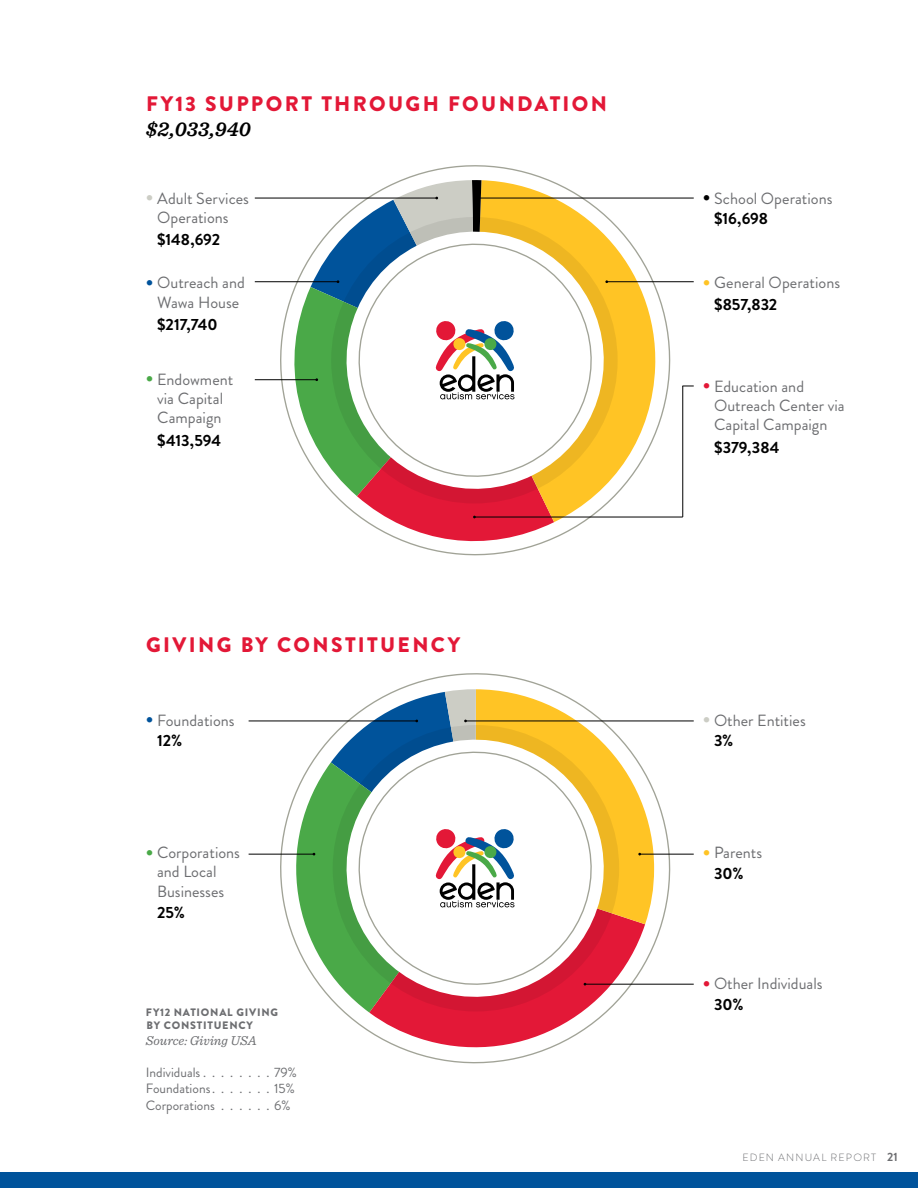
<style>
.page{position:relative;width:918px;height:1188px;background:#fff}
.page>*{position:absolute;margin:0;border:0;box-sizing:border-box;transform-origin:0 0}
.t1{font:900 21px "Brandon Grotesque";letter-spacing:.115em;color:#e31837}
.t2{font:italic 600 21px "Sentinel";letter-spacing:.005em;color:#000}
.t3{font:16.2px/19.5px "Brandon Grotesque";color:#6d6e71}
.t4{font:700 16.2px "Brandon Grotesque";letter-spacing:-.005em;color:#000}
.t5{font:13.5px/16.2px "Brandon Grotesque";color:#6d6e71}
.t6{font:italic 13.5px "Sentinel";color:#6d6e71}
.t7{font:900 10.8px/12.9px "Brandon Grotesque";letter-spacing:.07em;color:#6d6e71}
.t8{font:300 10.5px "Brandon Grotesque";letter-spacing:.115em;color:#6d6e71}
.s1{font-weight:900;font-size:18.9px;color:#cccdc5}
.s2{font-weight:900;font-size:18.9px;color:#00539b}
.s3{font-weight:900;font-size:18.9px;color:#4aa948}
.s4{font-weight:700;color:#000}
.s5{font-weight:900;font-size:18.9px;color:#000}
.s6{font-weight:900;font-size:18.9px;color:#ffc425}
.s7{font-weight:900;font-size:18.9px;color:#e31837}
.s8{font-weight:700;font-size:12px}
</style>
<div class="page">
<div style="left:0;top:1173px;width:918px;height:15px;background:#00539b"></div>
<svg style="left:254px;top:165px;width:440px;height:391px"></svg>
<svg style="left:554px;top:213px;width:68px;height:294px;fill:#ffc425"></svg>
<svg style="left:554px;top:228px;width:54px;height:265px"></svg>
<hr style="left:477px;top:198px;width:217px;height:1px;background:#000">
<hr style="left:255px;top:198px;width:182px;height:1px;background:#000">
<hr style="left:607px;top:281px;width:87px;height:1px;background:#000">
<hr style="left:255px;top:281px;width:83px;height:1px;background:#000">
<hr style="left:474px;top:517px;width:209px;height:1px;background:#000">
<hr style="left:255px;top:379px;width:62px;height:1px;background:#000">
<svg style="left:278px;top:180px;width:276px;height:375px"></svg>
<svg style="left:265px;top:673px;width:421px;height:391px"></svg>
<svg style="left:336px;top:924px;width:278px;height:83px;background:#c15554"></svg>
<svg style="left:350px;top:924px;width:250px;height:69px"></svg>
<hr style="left:640px;top:854px;width:54px;height:1px;background:#000">
<hr style="left:585px;top:984px;width:109px;height:1px;background:#000">
<hr style="left:249px;top:721px;width:168px;height:1px;background:#000">
<hr style="left:249px;top:854px;width:65px;height:1px;background:#000">
<hr style="left:466px;top:721px;width:228px;height:1px;background:#000">
<svg style="left:331px;top:689px;width:324px;height:235px"></svg>
<hr style="left:682px;top:386px;width:1px;height:131px;background:#000">
<svg style="left:682px;top:386px;width:12px;height:1px"></svg>
<p class="t1" style="left:146px;top:89px;width:463px">FY13 SUPPORT THROUG H FOUNDATION</p>
<p class="t2" style="left:146px;top:113px;width:107px">$2,033,940</p>
<p class="t3" style="left:146px;top:188px;width:105px;text-align:center"><span class="s1">•</span> Adult Services<br>Operations</p>
<p class="t4" style="left:157px;top:228px;width:65px">$148,692</p>
<p class="t3" style="left:146px;top:273px;width:101px;text-align:center"><span class="s2">•</span> Outreach and<br>Wawa House</p>
<p class="t4" style="left:157px;top:313px;width:62px">$217,740</p>
<p class="t3" style="left:146px;top:370px;width:89px;text-align:center"><span class="s3">•</span> Endowment via Capital<br>Campaign</p>
<p class="t4" style="left:157px;top:429px;width:66px">$413,594</p>
<p class="t1" style="left:146px;top:630px;width:316px">GIVING BY CONSTITUENCY</p>
<p class="t3" style="left:157px;top:710px;width:79px;line-height:20.9px;text-indent:-11px"><span class="s2">•</span> Foundations<br><span class="s4">12%</span></p>
<p class="t3" style="left:157px;top:843px;width:84px;text-indent:-11px"><span class="s3">•</span> Corporations and Local<br>Businesses</p>
<p class="t4" style="left:157px;top:901px;width:29px">25%</p>
<p class="t7" style="left:146px;top:1006px;width:131px">FY12 NATIONAL GIVING<br>BY CONSTITUENCY</p>
<p class="t6" style="left:146px;top:1030px;width:112px">Source: Giving USA</p>
<p class="t5" style="left:146px;top:1065px;width:153px">Individuals . . . . . . . . 79%<br>Foundations . . . . . . . 15%<br>Corporations ......</p>
<p class="t5" style="left:274px;top:1097px;width:18px">6%</p>
<p class="t3" style="left:714px;top:188px;width:120px;line-height:20.9px;text-indent:-11px"><span class="s5">•</span> School Operations <span class="s4">$16,698</span></p>
<p class="t3" style="left:714px;top:272px;width:128px;line-height:22.2px;text-indent:-11px"><span class="s6">•</span> General Operations <span class="s4">$857,832</span></p>
<p class="t3" style="left:714px;top:377px;width:132px;text-indent:-11px"><span class="s7">•</span> Education and<br>Outreach Center via<br>Capital Campaign</p>
<p class="t4" style="left:714px;top:436px;width:67px">$379,384</p>
<p class="t3" style="left:714px;top:710px;width:93px;line-height:20.9px;text-indent:-11px"><span class="s1">•</span> Other Entities<br><span class="s4">3%</span></p>
<p class="t3" style="left:703px;top:842px;width:61px;line-height:20.9px;text-align:center"><span class="s6">•</span> Parents<br><span class="s4">30%</span></p>
<p class="t3" style="left:714px;top:974px;width:110px;line-height:20.9px;text-indent:-11px"><span class="s7">•</span> Other Individuals<br><span class="s4">30%</span></p>
<p class="t8" style="left:743px;top:1151px;width:157px">EDEN ANNUAL REPORT <span class="s8">21</span></p>
</div>
